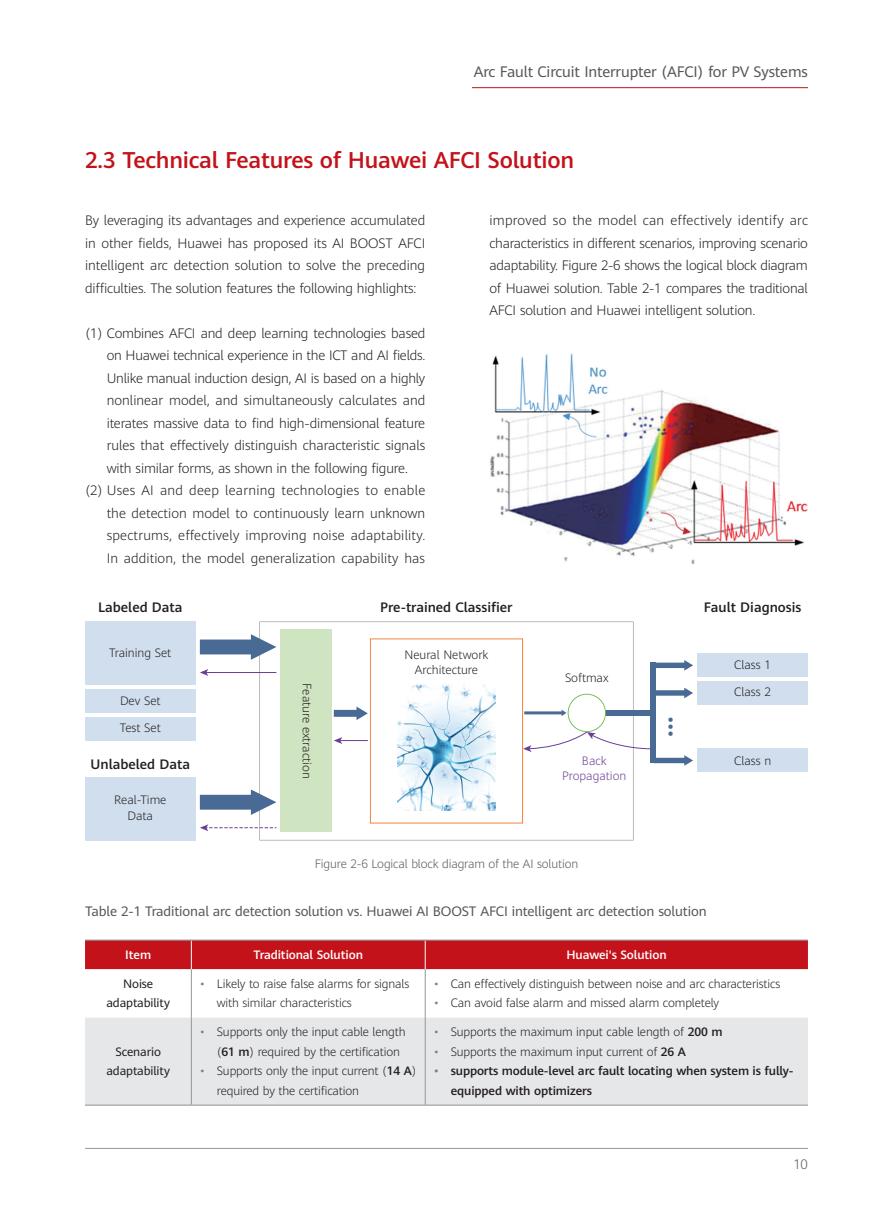
<style>
.page{position:relative;width:893px;height:1212px;background:#fff}
.page>*{position:absolute;margin:0;border:0;box-sizing:border-box;transform-origin:0 0}
.t1{font:500 30px "Huawei Sans";color:#486a94}
.t2{font:500 22.5px "Huawei Sans";letter-spacing:-.01em;color:#c4121a}
.t3{font:15px "Huawei Sans";letter-spacing:-.01em;color:#57585a}
.t4{font:300 13.5px/22.5px "Huawei Sans";letter-spacing:-.01em;color:#231f20;text-align:justify}
.t5{font:13.5px "Huawei Sans";letter-spacing:-.01em;color:#57585a}
.t6{font:500 13.5px "Huawei Sans";color:#231f20}
.t7{font:300 13.5px "Huawei Sans";letter-spacing:.015em;color:#231f20}
.t8{font:300 13.5px "Huawei Sans";letter-spacing:.02em;color:#231f20}
.t9{font:300 13.5px "Huawei Sans";color:#57585a}
.t10{font:300 12px/19.5px "Huawei Sans";letter-spacing:-.01em;color:#231f20}
.t11{font:500 12px/19.5px "Huawei Sans";letter-spacing:-.01em;color:#231f20}
.t12{font:300 12px "Huawei Sans";letter-spacing:-.01em;color:#57585a}
.t13{font:500 12px "Huawei Sans";letter-spacing:-.01em;color:#fff}
.t14{font:12px/19.5px "Huawei Sans";letter-spacing:-.01em;color:#231f20;text-align:center}
.t15{font:300 12px/15px "Huawei Sans";color:#6b3e98;text-align:center}
.s1{color:#808285}
.s2{font-weight:500}
</style>
<div class="page">
<img style="left:490px;top:354px;width:318px;height:210px">
<svg style="left:259px;top:621px;width:375px;height:219px"></svg>
<div style="left:85px;top:777px;width:111px;height:63px;background:#d0deee"></div>
<div style="left:85px;top:621px;width:111px;height:64px;background:#d0deee"></div>
<div style="left:85px;top:689px;width:111px;height:24px;background:#d0deee"></div>
<div style="left:85px;top:717px;width:111px;height:23px;background:#d0deee"></div>
<div style="left:697px;top:749px;width:111px;height:23px;background:#d0deee"></div>
<div style="left:697px;top:654px;width:111px;height:23px;background:#d0deee"></div>
<div style="left:697px;top:681px;width:111px;height:24px;background:#d0deee"></div>
<div style="left:281px;top:630px;width:51px;height:202px;background:#cfe4c0"></div>
<svg style="left:200px;top:634px;width:76px;height:26px"></svg>
<hr style="left:206px;top:672px;width:70px;height:1px;background:#6b3e98">
<svg style="left:200px;top:669px;width:8px;height:7px"></svg>
<svg style="left:200px;top:789px;width:76px;height:26px"></svg>
<svg style="left:200px;top:824px;width:76px;height:7px"></svg>
<svg style="left:334px;top:638px;width:359px;height:185px"></svg>
<div style="left:650px;top:663px;width:5px;height:100px;background:#486a94"></div>
<div style="left:85px;top:1017px;width:723px;height:87px;background:#e6e7e9"></div>
<hr style="left:191px;top:969px;width:1px;height:48px;background:#939598">
<hr style="left:425px;top:969px;width:1px;height:48px;background:#939598">
<hr style="left:191px;top:1017px;width:1px;height:87px;background:#939598">
<hr style="left:425px;top:1017px;width:1px;height:87px;background:#939598">
<div style="left:85px;top:940px;width:723px;height:29px;background:#c4121a"></div>
<hr style="left:85px;top:939px;width:106px;height:1px;background:#939598">
<hr style="left:191px;top:939px;width:234px;height:1px;background:#939598">
<hr style="left:425px;top:939px;width:383px;height:1px;background:#939598">
<hr style="left:85px;top:1104px;width:106px;height:2px;background:#939598">
<hr style="left:191px;top:1104px;width:234px;height:2px;background:#939598">
<hr style="left:425px;top:1104px;width:383px;height:2px;background:#939598">
<hr style="left:85px;top:1148px;width:723px;height:1px;background:#939598">
<hr style="left:472px;top:87px;width:336px;height:1px;background:#c4121a">
<p class="t3" style="left:474px;top:61px;width:336px">Arc Fault Circuit Interrupter (AFCI) for PV Systems</p>
<h2 class="t2" style="left:85px;top:144px;width:491px">2.3 Technical Features of Huawei AFCI Solution</h2>
<p class="t4" style="left:85px;top:209px;width:342px">By leveraging its advantages and experience accumulated in other fields, Huawei has proposed its AI BOOST AFCI intelligent arc detection solution to solve the preceding difficulties. The solution features the following highlights:</p>
<p class="t4" style="left:85px;top:321px;width:342px">(1) Combines AFCI and deep learning technologies based</p>
<p class="t4" style="left:107px;top:344px;width:320px">on Huawei technical experience in the ICT and AI fields.</p>
<p class="t4" style="left:107px;top:366px;width:320px">Unlike manual induction design, AI is based on a highly</p>
<p class="t4" style="left:107px;top:389px;width:320px">nonlinear model, and simultaneously calculates and</p>
<p class="t4" style="left:107px;top:411px;width:320px">iterates massive data to find high-dimensional feature</p>
<p class="t4" style="left:107px;top:434px;width:320px">rules that effectively distinguish characteristic signals</p>
<p class="t4" style="left:107px;top:456px;width:303px">with similar forms, as shown in the following figure.</p>
<p class="t8" style="left:85px;top:481px;width:342px">(2) Uses AI and deep learning technologies to enable</p>
<p class="t4" style="left:107px;top:501px;width:320px">the detection model to continuously learn unknown</p>
<p class="t7" style="left:107px;top:526px;width:320px">spectrums, effectively improving noise adaptability.</p>
<p class="t4" style="left:107px;top:546px;width:320px">In addition, the model generalization capability has</p>
<p class="t4" style="left:489px;top:209px;width:320px">improved so the model can effectively identify arc characteristics in different scenarios, improving scenario adaptability. Figure 2-6 shows the logical block diagram of Huawei solution. Table 2-1 compares the traditional AFCI solution and Huawei intelligent solution.</p>
<p class="t6" style="left:98px;top:597px;width:86px">Labeled Data</p>
<p class="t10" style="left:109px;top:642px;width:64px">Training Set</p>
<p class="t10" style="left:120px;top:690px;width:42px">Dev Set</p>
<p class="t10" style="left:120px;top:718px;width:42px">Test Set</p>
<p class="t6" style="left:91px;top:754px;width:101px">Unlabeled Data</p>
<p class="t10" style="left:114px;top:791px;width:54px;line-height:16.5px;text-align:center">Real-Time<br>Data</p>
<p class="t10" style="left:317px;top:683px;width:97px;rotate:90deg">Feature extraction</p>
<p class="t6" style="left:380px;top:597px;width:134px">Pre-trained Classifier</p>
<p class="t10" style="left:404px;top:647px;width:86px;line-height:15px;text-align:center">Neural Network<br>Architecture</p>
<p class="t10" style="left:565px;top:667px;width:45px">Softmax</p>
<p class="t15" style="left:562px;top:753px;width:66px">Back<br>Propagation</p>
<p class="t12" style="left:315px;top:855px;width:265px">Figure 2-6 Logical block diagram of the AI solution</p>
<h1 class="t1" style="left:701px;top:716px;width:24px;rotate:90deg">...</h1>
<p class="t6" style="left:704px;top:597px;width:99px">Fault Diagnosis</p>
<p class="t10" style="left:734px;top:654px;width:38px">Class 1</p>
<p class="t10" style="left:734px;top:682px;width:38px">Class 2</p>
<p class="t10" style="left:734px;top:750px;width:39px">Class n</p>
<p class="t5" style="left:85px;top:902px;width:623px">Table 2-1 Traditional arc detection solution vs. Huawei AI BOOST AFCI intelligent arc detection solution</p>
<p class="t13" style="left:125px;top:946px;width:28px">Item</p>
<p class="t13" style="left:254px;top:946px;width:111px">Traditional Solution</p>
<p class="t13" style="left:566px;top:946px;width:102px">Huawei's Solution</p>
<p class="t14" style="left:106px;top:973px;width:65px">Noise adaptability</p>
<p class="t10" style="left:217px;top:973px;width:194px;text-indent:-17px"><span class="s1">•</span> Likely to raise false alarms for signals with similar characteristics</p>
<p class="t10" style="left:434px;top:973px;width:348px"><span class="s1">•</span> Can effectively distinguish between noise and arc characteristics</p>
<p class="t10" style="left:434px;top:993px;width:287px"><span class="s1">•</span> Can avoid false alarm and missed alarm completely</p>
<p class="t14" style="left:106px;top:1041px;width:65px">Scenario adaptability</p>
<p class="t10" style="left:217px;top:1022px;width:190px;text-indent:-17px"><span class="s1">•</span> Supports only the input cable length (<span class="s2">61 m</span>) required by the certification</p>
<p class="t10" style="left:217px;top:1061px;width:201px;text-indent:-17px"><span class="s1">•</span> Supports only the input current (<span class="s2">14 A</span>) required by the certification</p>
<p class="t10" style="left:434px;top:1022px;width:290px"><span class="s1">•</span> Supports the maximum input cable length of <span class="s2">200 m</span></p>
<p class="t10" style="left:434px;top:1041px;width:254px"><span class="s1">•</span> Supports the maximum input current of <span class="s2">26 A</span></p>
<p class="t11" style="left:451px;top:1061px;width:344px;text-indent:-17px"><span class="s1">•</span> supports module-level arc fault locating when system is fully&shy;equipped with optimizers</p>
<p class="t9" style="left:793px;top:1154px;width:16px">10</p>
</div>
